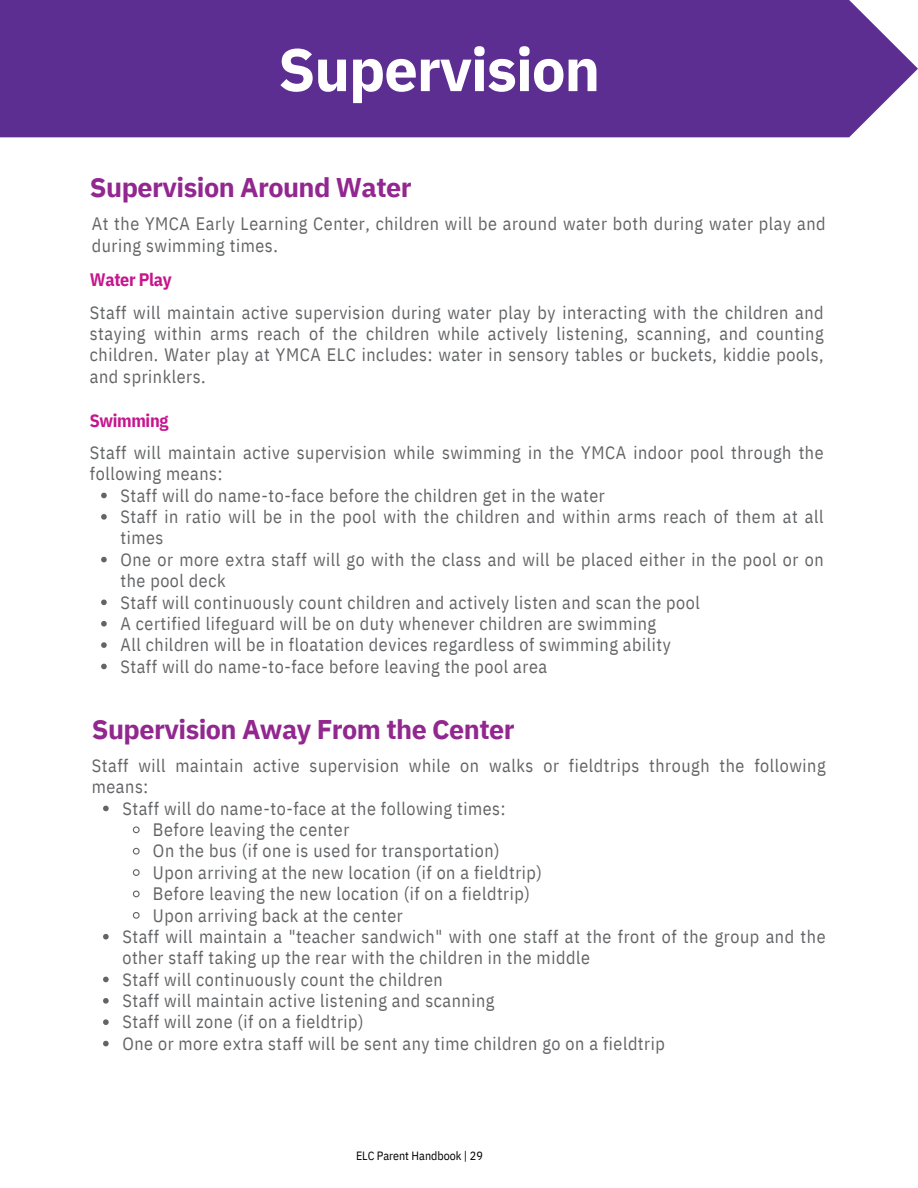
<style>
.page{position:relative;width:918px;height:1188px;background:#fff}
.page>*{position:absolute;margin:0;border:0;box-sizing:border-box;transform-origin:0 0}
.t1{font:700 60px "IBM Plex Sans";letter-spacing:-.02em;color:#fff}
.t2{font:700 27px "IBM Plex Sans";letter-spacing:-.02em;color:#92278f}
.t3{font:18px/21.3px "IBM Plex Sans Cond";letter-spacing:.03em;color:#636466;text-align:justify}
.t4{font:700 18px "IBM Plex Sans Cond";letter-spacing:-.02em;color:#c6168d}
.t5{font:12px "IBM Plex Sans Cond";color:#000}
</style>
<div class="page">
<div style="left:0;top:0;width:918px;height:137px;background:#5c2e91"></div>
<svg style="left:101px;top:493px;width:6px;height:5px"></svg>
<svg style="left:101px;top:514px;width:6px;height:6px"></svg>
<svg style="left:101px;top:557px;width:6px;height:5px"></svg>
<svg style="left:101px;top:600px;width:6px;height:5px"></svg>
<svg style="left:101px;top:621px;width:6px;height:6px"></svg>
<svg style="left:101px;top:642px;width:6px;height:6px"></svg>
<svg style="left:101px;top:664px;width:6px;height:5px"></svg>
<svg style="left:103px;top:806px;width:6px;height:5px"></svg>
<svg style="left:132px;top:826px;width:8px;height:8px"></svg>
<svg style="left:132px;top:847px;width:8px;height:8px"></svg>
<svg style="left:132px;top:869px;width:8px;height:7px"></svg>
<svg style="left:132px;top:890px;width:8px;height:8px"></svg>
<svg style="left:132px;top:912px;width:8px;height:7px"></svg>
<svg style="left:103px;top:934px;width:6px;height:6px"></svg>
<svg style="left:103px;top:977px;width:6px;height:5px"></svg>
<svg style="left:103px;top:998px;width:6px;height:6px"></svg>
<svg style="left:103px;top:1019px;width:6px;height:6px"></svg>
<svg style="left:103px;top:1041px;width:6px;height:5px"></svg>
<h1 class="t1" style="left:278px;top:30px;width:324px">Supervision</h1>
<h2 class="t2" style="left:90px;top:169px;width:323px">Supervision Around Water</h2>
<p class="t3" style="left:92px;top:213px;width:735px">At the YMCA Early Learning Center, children will be around water both during water play and during swimming times.</p>
<p class="t4" style="left:90px;top:267px;width:83px">Water Play</p>
<p class="t3" style="left:90px;top:301px;width:735px">Staff will maintain active supervision during water play by interacting with the children and staying within arms reach of the children while actively listening, scanning, and counting children. Water play at YMCA ELC includes: water in sensory tables or buckets, kiddie pools, and sprinklers.</p>
<p class="t4" style="left:90px;top:409px;width:80px">Swimming</p>
<p class="t3" style="left:90px;top:442px;width:735px">Staff will maintain active supervision while swimming in the YMCA indoor pool through the</p>
<p class="t3" style="left:90px;top:463px;width:134px">following means:</p>
<p class="t3" style="left:120px;top:484px;width:486px">Staff will do name-to-face before the children get in the water</p>
<p class="t3" style="left:120px;top:506px;width:705px">Staff in ratio will be in the pool with the children and within arms reach of them at all</p>
<p class="t3" style="left:120px;top:527px;width:45px">times</p>
<p class="t3" style="left:120px;top:548px;width:705px">One or more extra staff will go with the class and will be placed either in the pool or on</p>
<p class="t3" style="left:120px;top:570px;width:107px">the pool deck</p>
<p class="t3" style="left:120px;top:591px;width:581px">Staff will continuously count children and actively listen and scan the pool</p>
<p class="t3" style="left:120px;top:613px;width:537px">A certified lifeguard will be on duty whenever children are swimming</p>
<p class="t3" style="left:120px;top:634px;width:552px">All children will be in floatation devices regardless of swimming ability</p>
<p class="t3" style="left:120px;top:655px;width:428px">Staff will do name-to-face before leaving the pool area</p>
<h2 class="t2" style="left:92px;top:711px;width:425px">Supervision Away From the Center</h2>
<p class="t3" style="left:92px;top:754px;width:735px">Staff will maintain active supervision while on walks or fieldtrips through the following</p>
<p class="t3" style="left:92px;top:776px;width:58px">means:</p>
<p class="t3" style="left:122px;top:797px;width:384px">Staff will do name-to-face at the following times:</p>
<p class="t3" style="left:153px;top:819px;width:198px">Before leaving the center</p>
<p class="t3" style="left:153px;top:840px;width:348px">On the bus (if one is used for transportation)</p>
<p class="t3" style="left:153px;top:861px;width:390px">Upon arriving at the new location (if on a fieldtrip)</p>
<p class="t3" style="left:153px;top:883px;width:378px">Before leaving the new location (if on a fieldtrip)</p>
<p class="t3" style="left:153px;top:904px;width:251px">Upon arriving back at the center</p>
<p class="t3" style="left:122px;top:925px;width:705px">Staff will maintain a "teacher sandwich" with one staff at the front of the group and the</p>
<p class="t3" style="left:122px;top:947px;width:469px">other staff taking up the rear with the children in the middle</p>
<p class="t3" style="left:122px;top:968px;width:322px">Staff will continuously count the children</p>
<p class="t3" style="left:122px;top:990px;width:374px">Staff will maintain active listening and scanning</p>
<p class="t3" style="left:122px;top:1011px;width:243px">Staff will zone (if on a fieldtrip)</p>
<p class="t3" style="left:122px;top:1032px;width:544px">One or more extra staff will be sent any time children go on a fieldtrip</p>
<p class="t5" style="left:356px;top:1148px;width:128px">ELC Parent Handbook | 29</p>
</div>
